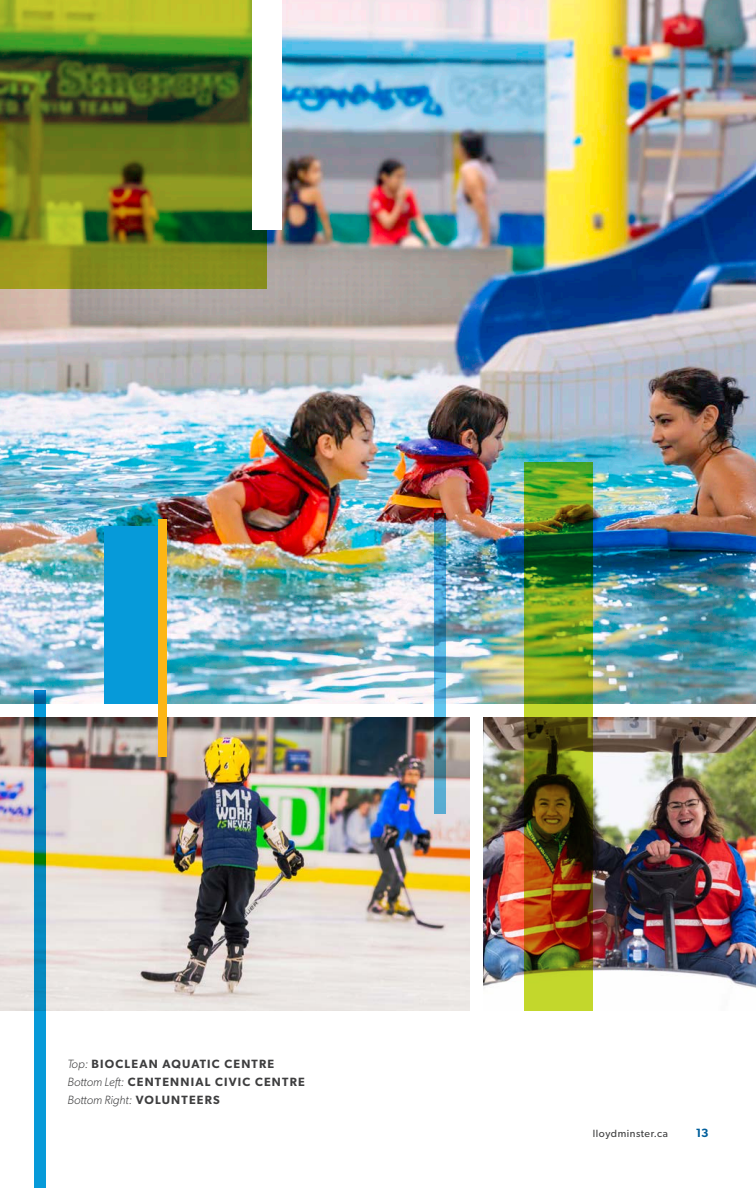
<style>
.page{position:relative;width:756px;height:1188px;background:#fff}
.page>*{position:absolute;margin:0;border:0;box-sizing:border-box;transform-origin:0 0}
.t1{font:600 12px/18px "Gibson";letter-spacing:.1em;color:#3e3e3f}
.t2{font:600 12px "Gibson";color:#015f9c}
.t3{font:10.5px "Gibson";letter-spacing:.05em;color:#3e3e3f}
.s1{font-weight:300;font-style:italic}
</style>
<div class="page">
<img style="left:484px;top:718px;width:272px;height:270px">
<img style="left:0;top:0;width:756px;height:703px">
<img style="left:0;top:718px;width:470px;height:293px">
<svg style="left:34px;top:690px;width:12px;height:498px"></svg>
<img style="left:524px;top:462px;width:69px;height:549px">
<img style="left:434px;top:513px;width:12px;height:301px">
<div style="left:104px;top:526px;width:54px;height:177px;background:#069ad9"></div>
<div style="left:158px;top:520px;width:8px;height:237px;background:#fcb615"></div>
<svg style="left:0;top:0;width:267px;height:289px"></svg>
<div style="left:252px;top:0;width:30px;height:230px;background:#fff"></div>
<p class="t1" style="left:68px;top:1055px;width:208px"><span class="s1">Top:</span> BIOCLEAN AQUATIC CENTRE</p>
<p class="t1" style="left:67px;top:1073px;width:239px"><span class="s1">Bottom Left:</span> CENTENNIAL CIVIC CENTRE<br><span class="s1">Bottom Right:</span> VOLUNTEERS</p>
<p class="t3" style="left:593px;top:1127px;width:77px">lloydminster.ca</p>
<p class="t2" style="left:696px;top:1126px;width:14px">13</p>
</div>
